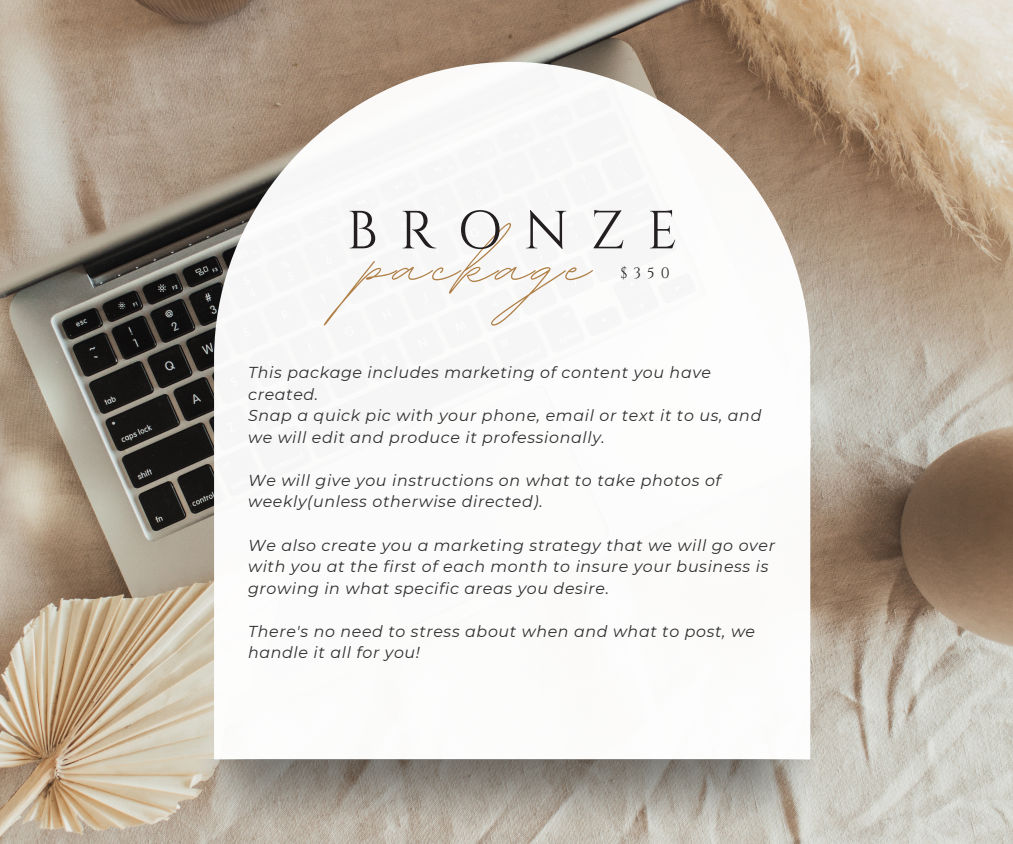
<style>
.page{position:relative;width:1013px;height:844px;background:#fff}
.page>*{position:absolute;margin:0;border:0;box-sizing:border-box;transform-origin:0 0}
.t1{font:111.88px "BD Script";letter-spacing:.035em;color:#b08047}
.t2{font:53.5px "Cinzel";letter-spacing:.405em;color:#231f20}
.t3{font:italic 15.88px/21.5px "Montserrat";letter-spacing:.04em;color:#2e2e2e}
.t4{font:15px "Cinzel";color:#231f20}
</style>
<div class="page">
<img style="left:0;top:0;width:1012px;height:844px">
<svg style="left:214px;top:62px;width:596px;height:697px"></svg>
<img style="left:149px;top:759px;width:690px;height:82px">
<p class="t2" style="left:346px;top:196px;width:333px">BRONZE</p>
<p class="t1" style="left:363px;top:192px;width:228px">package</p>
<p class="t4" style="left:620px;top:263px;width:51px">$350</p>
<p class="t3" style="left:248px;top:361px;width:464px">This package includes marketing of content you have created.</p>
<p class="t3" style="left:248px;top:405px;width:515px">Snap a quick pic with your phone, email or text it to us, and we will edit and produce it professionally.</p>
<p class="t3" style="left:248px;top:469px;width:474px">We will give you instructions on what to take photos of weekly(unless otherwise directed).</p>
<p class="t3" style="left:248px;top:534px;width:528px">We also create you a marketing strategy that we will go over with you at the first of each month to insure your business is growing in what specific areas you desire.</p>
<p class="t3" style="left:248px;top:620px;width:508px">There's no need to stress about when and what to post, we handle it all for you!</p>
</div>
